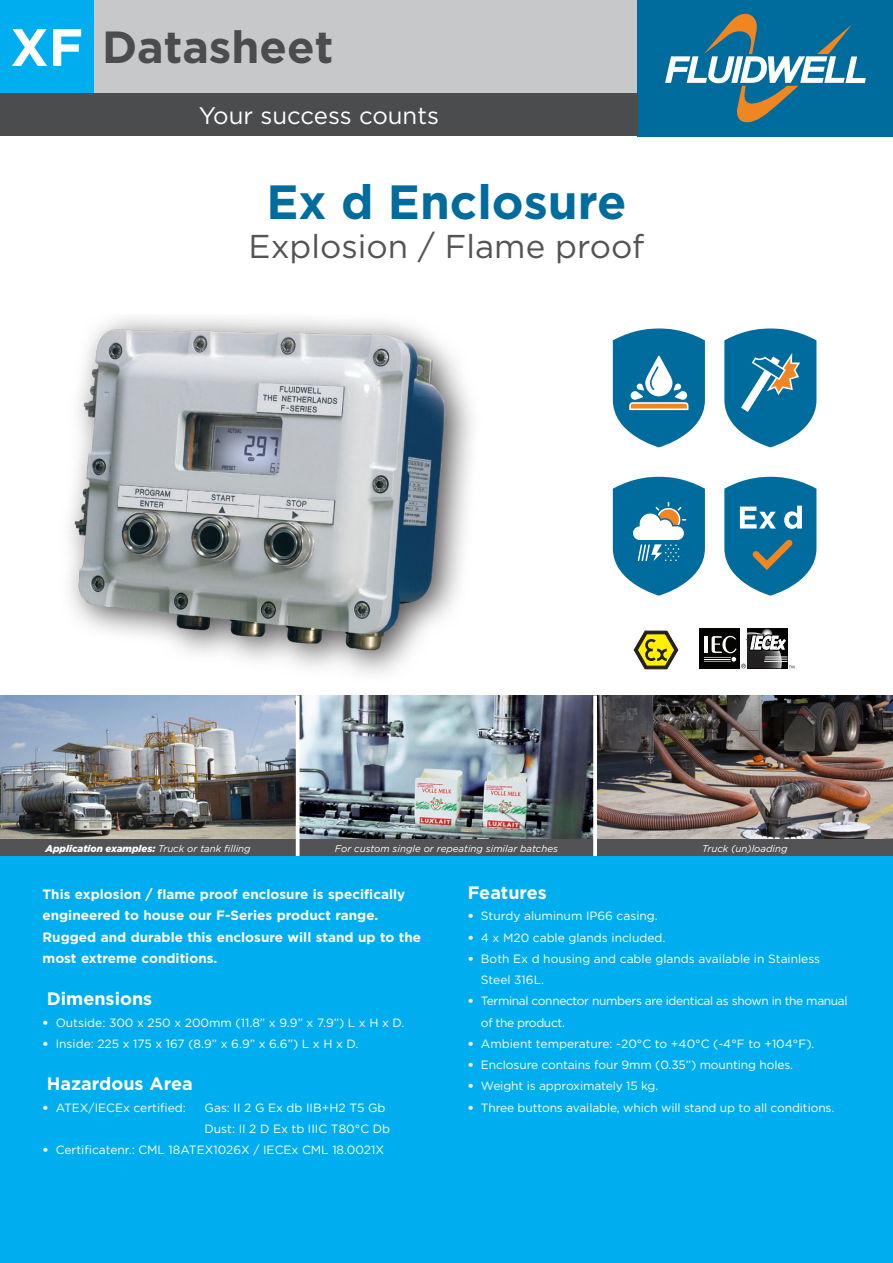
<style>
.page{position:relative;width:893px;height:1263px;background:#fff}
.page>*{position:absolute;margin:0;border:0;box-sizing:border-box;transform-origin:0 0}
.t1{font:700 52.5px "Gotham Pro";color:#fff}
.t2{font:700 48px "Gotham Pro";color:#006c9d}
.t3{font:700 45px "Gotham Pro";color:#4b4c4d}
.t4{font:33px "Gotham Pro";color:#535355}
.t5{font:24px "Gotham Pro";color:#fff}
.t6{font:700 18px "Gotham Pro";color:#fff}
.t7{font:700 13.5px/21.3px "Gotham Pro";color:#fff}
.t8{font:12px/21.3px "Gotham Pro";color:#fff}
.t9{font:12px/21.3px "Gotham Pro";letter-spacing:-.03em;color:#fff}
.t10{font:italic 9.75px "Gotham Pro";color:#fff}
.t11{font:italic 900 9.75px "Gotham Pro";color:#fff}
.s1{font-weight:400}
.s2{font-weight:900}
</style>
<div class="page">
<img style="left:0;top:695px;width:296px;height:144px">
<div style="left:0;top:839px;width:296px;height:17px;background:#535355"></div>
<div style="left:94px;top:0;width:544px;height:94px;background:#c7c8ca"></div>
<div style="left:0;top:0;width:94px;height:94px;background:#00aeef"></div>
<div style="left:638px;top:0;width:255px;height:136px;background:#006c9d"></div>
<svg style="left:665px;top:14px;width:201px;height:108px"></svg>
<div style="left:0;top:94px;width:638px;height:42px;background:#4b4c4d"></div>
<svg style="left:613px;top:328px;width:92px;height:119px"></svg>
<svg style="left:724px;top:328px;width:92px;height:119px"></svg>
<svg style="left:613px;top:477px;width:92px;height:119px"></svg>
<svg style="left:724px;top:477px;width:92px;height:119px"></svg>
<div style="left:699px;top:628px;width:41px;height:40px;background:#040503"></div>
<svg style="left:704px;top:628px;width:90px;height:40px"></svg>
<svg style="left:634px;top:631px;width:44px;height:38px"></svg>
<img style="left:300px;top:695px;width:593px;height:144px">
<div style="left:299px;top:839px;width:295px;height:17px;background:#535355"></div>
<div style="left:597px;top:839px;width:296px;height:17px;background:#535355"></div>
<svg style="left:296px;top:695px;width:4px;height:161px"></svg>
<svg style="left:593px;top:695px;width:4px;height:161px"></svg>
<img style="left:69px;top:317px;width:403px;height:357px">
<div style="left:0;top:856px;width:893px;height:407px;background:#00aeef"></div>
<h1 class="t1" style="left:10px;top:17px;width:74px">XF</h1>
<h3 class="t3" style="left:102px;top:21px;width:233px">Datasheet</h3>
<h3 class="t5" style="left:199px;top:102px;width:242px">Your success counts</h3>
<h2 class="t2" style="left:266px;top:174px;width:361px">Ex d Enclosure</h2>
<h3 class="t4" style="left:249px;top:228px;width:397px">Explosion / Flame proof</h3>
<p class="t11" style="left:46px;top:842px;width:207px">Application examples: <span class="s1">Truck or tank filling</span></p>
<p class="t10" style="left:335px;top:843px;width:225px">For custom single or repeating similar batches</p>
<p class="t10" style="left:702px;top:843px;width:87px">Truck (un)loading</p>
<p class="t7" style="left:43px;top:883px;width:380px">This explosion / flame proof enclosure is specifically engineered to house our F-Series product range.<br>Rugged and durable this enclosure will stand up to the most extreme conditions.</p>
<h3 class="t6" style="left:47px;top:988px;width:107px">Dimensions</h3>
<p class="t8" style="left:43px;top:1012px;width:363px"><span class="s2">•</span> Outside: 300 x 250 x 200mm (11.8” x 9.9” x 7.9”) L x H x D.</p>
<p class="t8" style="left:43px;top:1033px;width:317px"><span class="s2">•</span> Inside: 225 x 175 x 167 (8.9” x 6.9” x 6.6”) L x H x D.</p>
<h3 class="t6" style="left:47px;top:1073px;width:147px">Hazardous Area</h3>
<p class="t8" style="left:43px;top:1097px;width:145px"><span class="s2">•</span> ATEX/IECEx certified:</p>
<p class="t8" style="left:205px;top:1097px;width:187px">Gas: II 2 G Ex db IIB+H2 T5 Gb<br>Dust: II 2 D Ex tb IIIC T80°C Db</p>
<p class="t8" style="left:43px;top:1139px;width:343px"><span class="s2">•</span> Certificatenr.: CML 18ATEX1026X / IECEx CML 18.0021X</p>
<h3 class="t6" style="left:468px;top:882px;width:81px">Features</h3>
<p class="t8" style="left:468px;top:905px;width:192px"><span class="s2">•</span> Sturdy aluminum IP66 casing.</p>
<p class="t8" style="left:468px;top:926px;width:199px"><span class="s2">•</span> 4 x M20 cable glands included.</p>
<p class="t8" style="left:481px;top:948px;width:341px;text-indent:-13px"><span class="s2">•</span> Both Ex d housing and cable glands available in Stainless<br>Steel 316L.</p>
<p class="t9" style="left:481px;top:990px;width:368px;text-indent:-13px"><span class="s2">•</span> Terminal connector numbers are identical as shown in the manual of the product.</p>
<p class="t8" style="left:468px;top:1033px;width:348px"><span class="s2">•</span> Ambient temperature: -20°C to +40°C (-4°F to +104°F).</p>
<p class="t8" style="left:468px;top:1054px;width:327px"><span class="s2">•</span> Enclosure contains four 9mm (0.35”) mounting holes.</p>
<p class="t8" style="left:468px;top:1075px;width:192px"><span class="s2">•</span> Weight is approximately 15 kg.</p>
<p class="t8" style="left:468px;top:1097px;width:368px"><span class="s2">•</span> Three buttons available, which will stand up to all conditions.</p>
</div>
